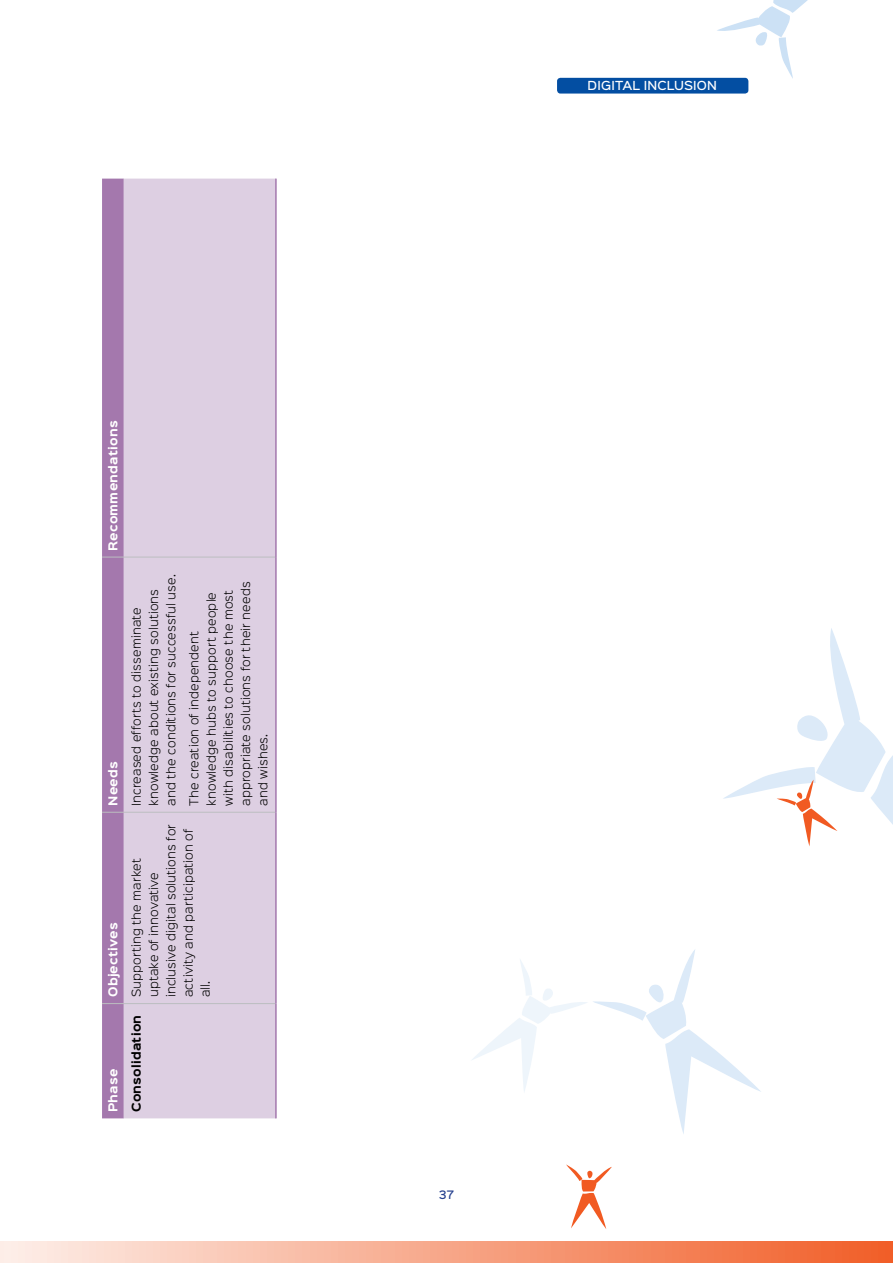
<style>
.page{position:relative;width:893px;height:1263px;background:#fff}
.page>*{position:absolute;margin:0;border:0;box-sizing:border-box;transform-origin:0 0}
.t1{font:500 11.25px "Sinkin Sans 500";letter-spacing:.015em;color:#fff}
.text_table{font:300 11.1px/17.2px "Sinkin Sans 300";letter-spacing:.015em;color:#000}
.title_table{font:700 11.1px "Sinkin Sans 700";letter-spacing:.02em;color:#fff}
.text_table-2{font:700 11.1px "Sinkin Sans 700";letter-spacing:.02em;color:#000}
.t2{font:500 10.5px "Sinkin Sans 500";color:#25408f}
</style>
<div class="page">
<svg style="left:717px;top:0;width:91px;height:79px"></svg>
<svg style="left:472px;top:950px;width:289px;height:184px"></svg>
<svg style="left:723px;top:628px;width:170px;height:218px"></svg>
<svg style="left:566px;top:1164px;width:46px;height:65px"></svg>
<div style="left:0;top:1242px;width:893px;height:21px;background:linear-gradient(to right,#fdefea,#f15e27)"></div>
<div style="left:557px;top:78px;width:191px;height:16px;background:#034ea2;border-radius:3px"></div>
<div style="left:124px;top:179px;width:151px;height:939px;background:#ddcfe2"></div>
<div style="left:102px;top:179px;width:22px;height:939px;background:#a478ad"></div>
<hr style="left:124px;top:1003px;width:151px;height:1px;background:#bcbec0">
<hr style="left:124px;top:812px;width:151px;height:1px;background:#bcbec0">
<hr style="left:124px;top:557px;width:151px;height:1px;background:#bcbec0">
<hr style="left:275px;top:1003px;width:2px;height:115px;background:#a478ad">
<hr style="left:275px;top:812px;width:2px;height:191px;background:#a478ad">
<hr style="left:275px;top:557px;width:2px;height:255px;background:#a478ad">
<hr style="left:275px;top:179px;width:2px;height:378px;background:#a478ad">
<p class="title_table" style="left:107px;top:551px;width:132px;rotate:-90deg">Recommendations</p>
<p class="title_table" style="left:107px;top:806px;width:46px;rotate:-90deg">Needs</p>
<p class="title_table" style="left:107px;top:997px;width:77px;rotate:-90deg">Objectives</p>
<p class="title_table" style="left:107px;top:1112px;width:45px;rotate:-90deg">Phase</p>
<p class="text_table" style="left:127px;top:806px;width:233px;rotate:-90deg">Increased efforts to disseminate knowledge about existing solutions and the conditions for successful use.</p>
<p class="text_table" style="left:185px;top:806px;width:226px;rotate:-90deg">The creation of independent knowledge hubs to support people with disabilities to choose the most appropriate solutions for their needs and wishes.</p>
<p class="text_table" style="left:127px;top:997px;width:174px;rotate:-90deg">Supporting the market uptake of innovative inclusive digital solutions for activity and participation of all.</p>
<p class="text_table-2" style="left:131px;top:1112px;width:99px;rotate:-90deg">Consolidation</p>
<p class="t1" style="left:588px;top:76px;width:131px">DIGITAL INCLUSION</p>
<p class="t2" style="left:439px;top:1186px;width:17px">37</p>
</div>
